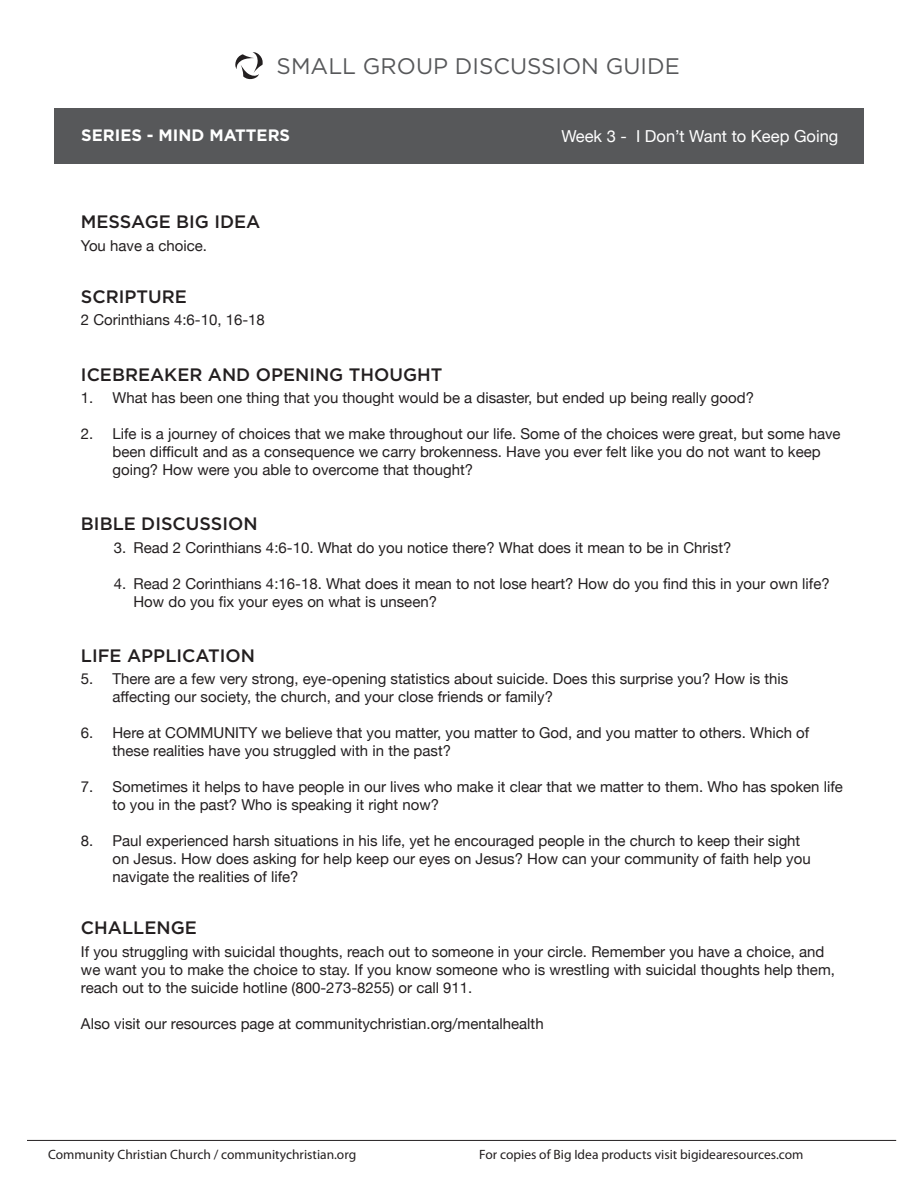
<style>
.page{position:relative;width:918px;height:1188px;background:#fff}
.page>*{position:absolute;margin:0;border:0;box-sizing:border-box;transform-origin:0 0}
.t1{font:22.5px "Gotham";color:#57585a}
.Title_medium{font:500 18px "Gotham";color:#231f20}
.Title_medium-2{font:16.5px "Helvetica Neue";color:#fff}
.Title_medium-3{font:700 16.5px "Gotham";color:#fff}
.Questions{font:15px/18px "Helvetica Neue";color:#231f20}
.Sub_Questions{font:15px/18px "Helvetica Neue";color:#231f20}
.t2{font:13.5px "Myriad Pro";color:#231f20}
</style>
<div class="page">
<hr style="left:27px;top:1140px;width:869px;height:1px;background:#231f20">
<div style="left:54px;top:108px;width:810px;height:55px;background:#57585a"></div>
<svg style="left:235px;top:52px;width:28px;height:28px"></svg>
<h1 class="t1" style="left:277px;top:51px;width:405px">SMALL GROUP DISCUSSION GUIDE</h1>
<p class="Title_medium-3" style="left:81px;top:124px;width:210px">SERIES - MIND MATTERS</p>
<p class="Title_medium-2" style="left:561px;top:124px;width:278px">Week 3 - I Don’t Want to Keep Going</p>
<p class="Title_medium" style="left:81px;top:210px;width:181px">MESSAGE BIG IDEA</p>
<p class="Questions" style="left:81px;top:237px;width:128px">You have a choice.</p>
<p class="Title_medium" style="left:81px;top:285px;width:107px">SCRIPTURE</p>
<p class="Questions" style="left:81px;top:312px;width:185px">2 Corinthians 4:6-10, 16-18</p>
<p class="Title_medium" style="left:81px;top:362px;width:363px">ICEBREAKER AND OPENING THOUGHT</p>
<p class="Questions" style="left:81px;top:389px;width:675px">1. What has been one thing that you thought would be a disaster, but ended up being really good?</p>
<p class="Questions" style="left:112px;top:425px;width:730px;text-indent:-32px">2. Life is a journey of choices that we make throughout our life. Some of the choices were great, but some have been difficult and as a consequence we carry brokenness. Have you ever felt like you do not want to keep going? How were you able to overcome that thought?</p>
<p class="Title_medium" style="left:81px;top:512px;width:178px">BIBLE DISCUSSION</p>
<p class="Sub_Questions" style="left:114px;top:539px;width:619px">3. Read 2 Corinthians 4:6-10. What do you notice there? What does it mean to be in Christ?</p>
<p class="Sub_Questions" style="left:133px;top:575px;width:698px;text-indent:-20px">4. Read 2 Corinthians 4:16-18. What does it mean to not lose heart? How do you find this in your own life?<br>How do you fix your eyes on what is unseen?</p>
<p class="Title_medium" style="left:81px;top:644px;width:176px">LIFE APPLICATION</p>
<p class="Questions" style="left:112px;top:671px;width:677px;text-indent:-32px">5. There are a few very strong, eye-opening statistics about suicide. Does this surprise you? How is this affecting our society, the church, and your close friends or family?</p>
<p class="Questions" style="left:112px;top:725px;width:698px;text-indent:-32px">6. Here at COMMUNITY we believe that you matter, you matter to God, and you matter to others. Which of these realities have you struggled with in the past?</p>
<p class="Questions" style="left:112px;top:779px;width:732px;text-indent:-32px">7. Sometimes it helps to have people in our lives who make it clear that we matter to them. Who has spoken life to you in the past? Who is speaking it right now?</p>
<p class="Questions" style="left:112px;top:833px;width:700px;text-indent:-32px">8. Paul experienced harsh situations in his life, yet he encouraged people in the church to keep their sight on Jesus. How does asking for help keep our eyes on Jesus? How can your community of faith help you navigate the realities of life?</p>
<p class="Title_medium" style="left:81px;top:916px;width:117px">CHALLENGE</p>
<p class="Questions" style="left:81px;top:943px;width:755px">If you struggling with suicidal thoughts, reach out to someone in your circle. Remember you have a choice, and we want you to make the choice to stay. If you know someone who is wrestling with suicidal thoughts help them, reach out to the suicide hotline (800-273-8255) or call 911.</p>
<p class="Questions" style="left:81px;top:1015px;width:464px">Also visit our resources page at communitychristian.org/mentalhealth</p>
<p class="t2" style="left:48px;top:1146px;width:310px">Community Christian Church / communitychristian.org</p>
<p class="t2" style="left:479px;top:1146px;width:326px">For copies of Big Idea products visit bigidearesources.com</p>
</div>
